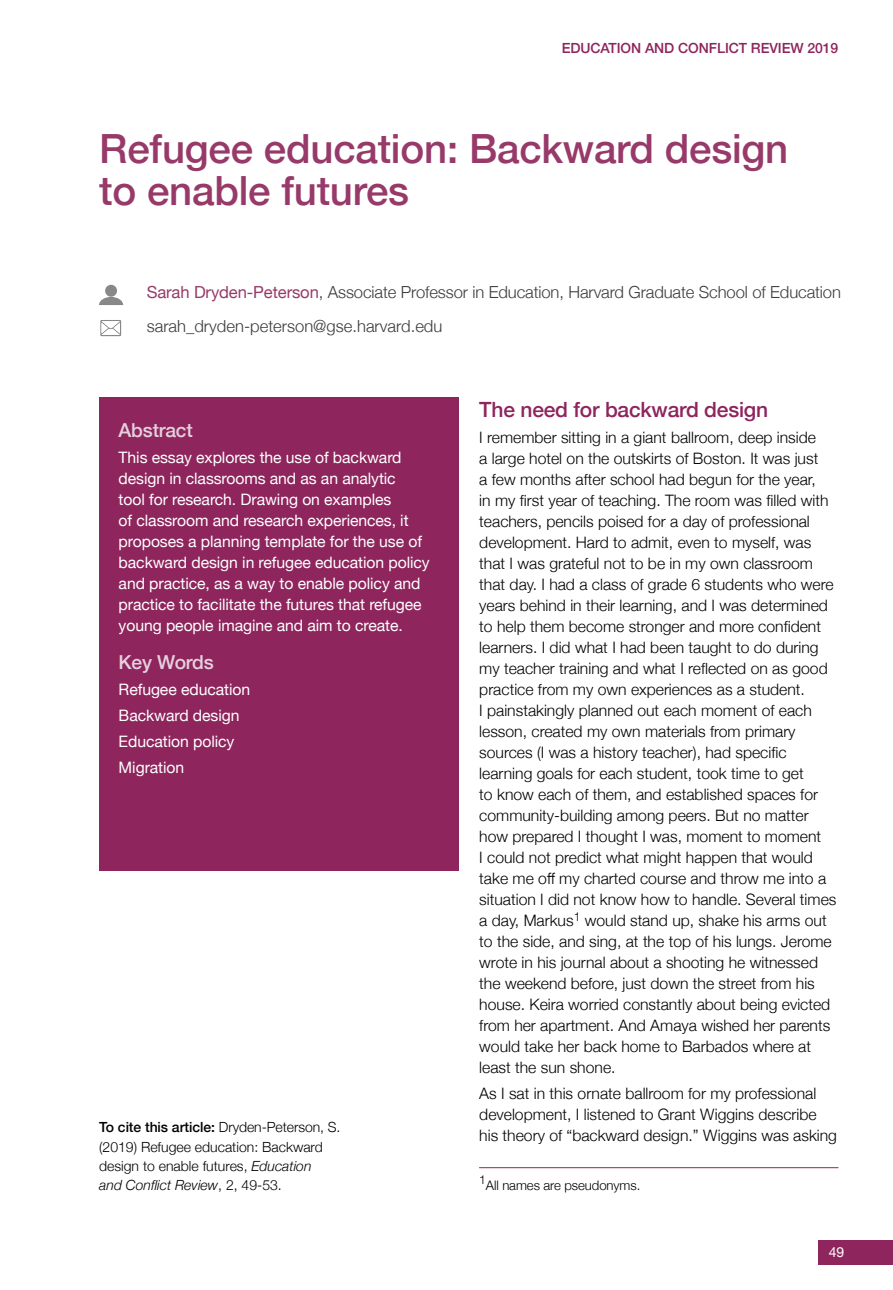
<style>
.page{position:relative;width:893px;height:1290px;background:#fff}
.page>*{position:absolute;margin:0;border:0;box-sizing:border-box;transform-origin:0 0}
.TITLES{font:500 40.25px/42px "Helvetica Neue";letter-spacing:-.005em;color:#973a69}
.SUB-TITLE{font:500 21px "Helvetica Neue";letter-spacing:-.01em;color:#8e255d}
.WHITEish_subtitle{font:500 19.25px "Helvetica Neue";letter-spacing:-.01em;color:#e5d1dd}
.NAME___email{font:300 16.62px "Helvetica Neue";letter-spacing:-.005em;color:#3c3c3b}
.t1{font:300 15.75px/21px "Helvetica Neue";color:#000}
.WHITE_Basic_paragrap{font:15.75px/21px "Helvetica Neue";letter-spacing:-.005em;color:#fff}
.Citation{font:300 14px/19.2px "Helvetica Neue";color:#000}
.t2{font:500 14px "Helvetica Neue";letter-spacing:-.005em;color:#8e255d}
.t3{font:14px "Helvetica Neue";color:#fff}
.t4{font:300 13.12px "Helvetica Neue";letter-spacing:-.005em;color:#000}
.s1{font-weight:400;color:#973a69}
.s2{font-weight:500}
.s3{font-style:italic}
</style>
<div class="page">
<div style="left:819px;top:1240px;width:74px;height:25px;background:#8e255d"></div>
<div style="left:99px;top:397px;width:359px;height:474px;background:#8e255d"></div>
<div style="left:105px;top:285px;width:12px;height:12px;background:#888;border-radius:50%"></div>
<svg style="left:99px;top:297px;width:24px;height:8px"></svg>
<svg style="left:100px;top:320px;width:21px;height:16px"></svg>
<hr style="left:479px;top:1167px;width:359px;height:1px;background:#8e255d">
<p class="t2" style="left:562px;top:37px;width:278px">EDUCATION AND CONFLICT REVIEW 2019</p>
<p class="TITLES" style="left:99px;top:125px;width:691px">Refugee education: Backward design to enable futures</p>
<p class="NAME___email" style="left:147px;top:278px;width:696px"><span class="s1">Sarah Dryden-Peterson</span>, Associate Professor in Education, Harvard Graduate School of Education</p>
<p class="NAME___email" style="left:147px;top:313px;width:297px">sarah_dryden-peterson@gse.harvard.edu</p>
<p class="WHITEish_subtitle" style="left:119px;top:414px;width:76px">Abstract</p>
<p class="WHITE_Basic_paragrap" style="left:119px;top:447px;width:313px">This essay explores the use of backward design in classrooms and as an analytic<br>tool for research. Drawing on examples<br>of classroom and research experiences, it proposes a planning template for the use of backward design in refugee education policy and practice, as a way to enable policy and practice to facilitate the futures that refugee young people imagine and aim to create.</p>
<p class="WHITEish_subtitle" style="left:119px;top:646px;width:97px">Key Words</p>
<p class="WHITE_Basic_paragrap" style="left:119px;top:679px;width:133px">Refugee education</p>
<p class="WHITE_Basic_paragrap" style="left:119px;top:705px;width:122px">Backward design</p>
<p class="WHITE_Basic_paragrap" style="left:119px;top:731px;width:117px">Education policy</p>
<p class="WHITE_Basic_paragrap" style="left:119px;top:757px;width:67px">Migration</p>
<p class="Citation" style="left:99px;top:1117px;width:243px"><span class="s2">To cite this article:</span> Dryden-Peterson, S. (2019) Refugee education: Backward design to enable futures, <span class="s3">Education<br>and Conflict Review</span>, 2, 49-53.</p>
<p class="SUB-TITLE" style="left:479px;top:393px;width:290px">The need for backward design</p>
<p class="t1" style="left:479px;top:426px;width:359px">I remember sitting in a giant ballroom, deep inside<br>a large hotel on the outskirts of Boston. It was just<br>a few months after school had begun for the year,<br>in my first year of teaching. The room was filled with teachers, pencils poised for a day of professional development. Hard to admit, even to myself, was that I was grateful not to be in my own classroom that day. I had a class of grade 6 students who were years behind in their learning, and I was determined to help them become stronger and more confident learners. I did what I had been taught to do during my teacher training and what I reflected on as good practice from my own experiences as a student.<br>I painstakingly planned out each moment of each lesson, created my own materials from primary sources (I was a history teacher), had specific learning goals for each student, took time to get<br>to know each of them, and established spaces for community-building among peers. But no matter how prepared I thought I was, moment to moment<br>I could not predict what might happen that would take me off my charted course and throw me into a situation I did not know how to handle. Several times a day, Markus<sup>1</sup> would stand up, shake his arms out to the side, and sing, at the top of his lungs. Jerome wrote in his journal about a shooting he witnessed the weekend before, just down the street from his house. Keira worried constantly about being evicted from her apartment. And Amaya wished her parents would take her back home to Barbados where at least the sun shone.</p>
<p class="t1" style="left:479px;top:1082px;width:359px">As I sat in this ornate ballroom for my professional development, I listened to Grant Wiggins describe his theory of “backward design.” Wiggins was asking</p>
<p class="t4" style="left:479px;top:1174px;width:163px"><sup>1</sup>All names are pseudonyms.</p>
<p class="t3" style="left:829px;top:1241px;width:17px">49</p>
</div>
